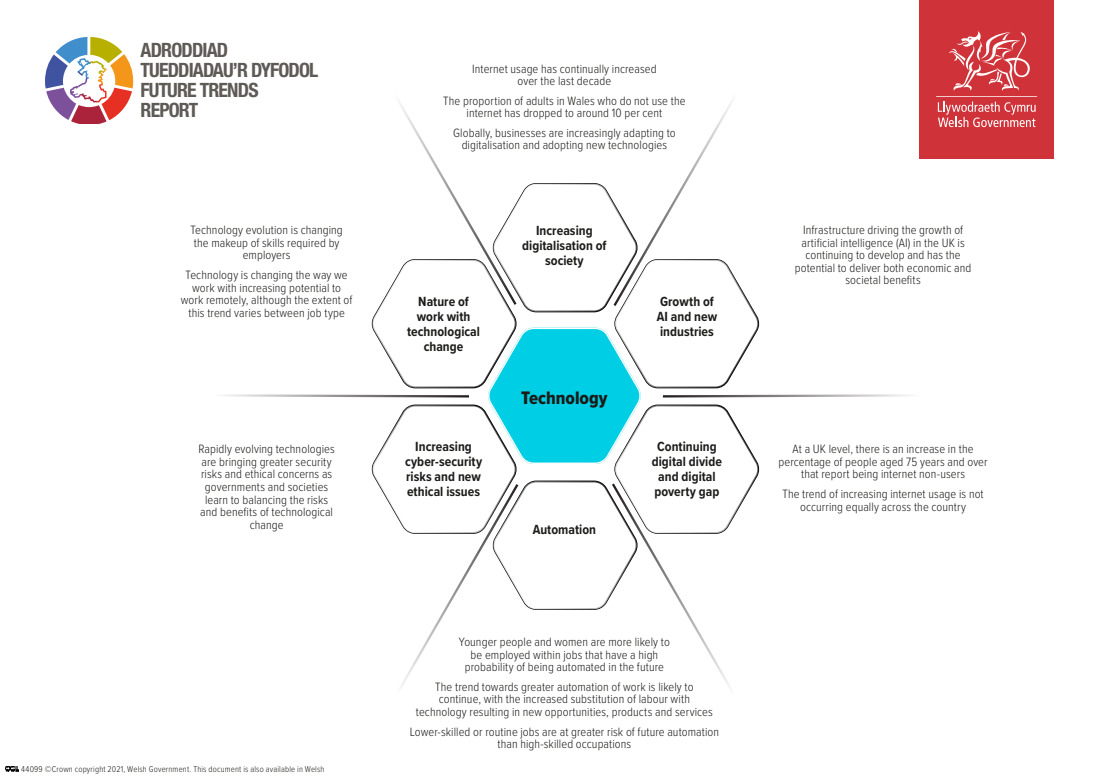
<style>
.page{position:relative;width:1099px;height:780px;background:#fff}
.page>*{position:absolute;margin:0;border:0;box-sizing:border-box;transform-origin:0 0}
.t1{font:700 condensed 22.62px/22.6px "Helvetica Neue LT Std";letter-spacing:-.04em;color:#555554}
.t2{font:700 condensed 19.75px/19.8px "Helvetica Neue LT Std";letter-spacing:-.04em;color:#5e5a56}
.t3{font:18.75px "Proxima Nova Cond Extrabld";color:#1c1c1a}
.text{font:700 13.75px/15px "Proxima Nova Cond";letter-spacing:.005em;color:#1c1c1a;text-align:center}
.text-2{font:300 12.5px/12.5px "Proxima Nova Cond";letter-spacing:.005em;color:#1c1c1a;text-align:center}
.t4{font:300 8.75px "Proxima Nova Cond";letter-spacing:.02em;color:#1c1c1a}
</style>
<div class="page">
<div style="left:919px;top:0;width:134px;height:158px;background:#cf3339"></div>
<svg style="left:937px;top:31px;width:101px;height:97px"></svg>
<hr style="left:936px;top:96px;width:101px;height:1px;background:#fff">
<svg style="left:45px;top:37px;width:88px;height:87px"></svg>
<svg style="left:6px;top:766px;width:13px;height:6px"></svg>
<svg style="left:224px;top:101px;width:698px;height:587px"></svg>
<img style="left:488px;top:327px;width:152px;height:137px">
<h2 class="t2" style="left:140px;top:40px;width:179px">ADRODDIAD<br>TUEDDIADAU’R DYFODOL<br>FUTURE TRENDS<br>REPORT</h2>
<h1 class="t1" style="left:131px;top:45px;width:205px">ADRODDIAD<br>TUEDDIADAU’R DYFODOL<br>FUTURE TRENDS<br>REPORT</h1>
<p class="text-2" style="left:190px;top:223px;width:154px">Technology evolution is changing the makeup of skills required by employers</p>
<p class="text-2" style="left:181px;top:268px;width:173px">Technology is changing the way we work with increasing potential to work remotely, although the extent of this trend varies between job type</p>
<p class="text-2" style="left:198px;top:442px;width:138px">Rapidly evolving technologies are bringing greater security risks and ethical concerns as governments and societies learn to balancing the risks and benefits of technological change</p>
<p class="t4" style="left:21px;top:762px;width:305px">44099 ©Crown copyright 2021, Welsh Government. This document is also available in Welsh</p>
<p class="text-2" style="left:472px;top:62px;width:186px">Internet usage has continually increased over the last decade</p>
<p class="text-2" style="left:443px;top:94px;width:244px">The proportion of adults in Wales who do not use the internet has dropped to around 10 per cent</p>
<p class="text-2" style="left:453px;top:126px;width:224px">Globally, businesses are increasingly adapting to digitalisation and adopting new technologies</p>
<p class="text" style="left:407px;top:293px;width:74px">Nature of work with technological change</p>
<p class="text" style="left:405px;top:438px;width:79px">Increasing cyber-security risks and new ethical issues</p>
<p class="text" style="left:522px;top:223px;width:86px">Increasing digitalisation of society</p>
<p class="t3" style="left:521px;top:384px;width:88px">Technology</p>
<p class="text" style="left:532px;top:521px;width:65px">Automation</p>
<p class="text" style="left:656px;top:293px;width:62px;text-align:left">Growth of<br>AI and new industries</p>
<p class="text" style="left:651px;top:438px;width:72px">Continuing digital divide and digital poverty gap</p>
<p class="text-2" style="left:459px;top:635px;width:212px">Younger people and women are more likely to be employed within jobs that have a high probability of being automated in the future</p>
<p class="text-2" style="left:416px;top:679px;width:298px">The trend towards greater automation of work is likely to continue, with the increased substitution of labour with technology resulting in new opportunities, products and services</p>
<p class="text-2" style="left:410px;top:724px;width:311px">Lower-skilled or routine jobs are at greater risk of future automation than high-skilled occupations</p>
<p class="text-2" style="left:794px;top:223px;width:178px">Infrastructure driving the growth of artificial intelligence (AI) in the UK is continuing to develop and has the potential to deliver both economic and societal benefits</p>
<p class="text-2" style="left:778px;top:442px;width:210px">At a UK level, there is an increase in the percentage of people aged 75 years and over that report being internet non-users</p>
<p class="text-2" style="left:782px;top:487px;width:203px">The trend of increasing internet usage is not occurring equally across the country</p>
</div>
